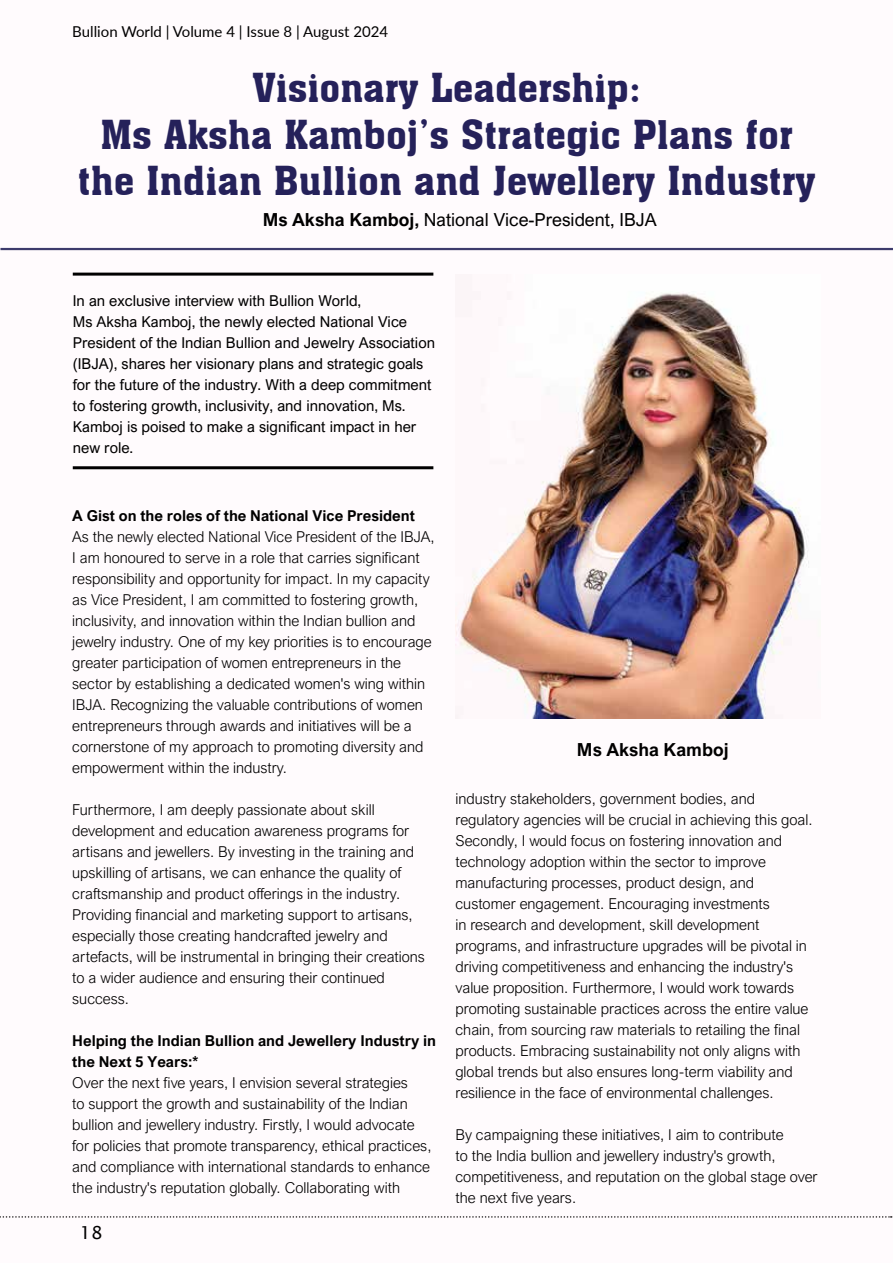
<style>
.page{position:relative;width:893px;height:1263px;background:#fffbfd}
.page>*{position:absolute;margin:0;border:0;box-sizing:border-box;transform-origin:0 0}
.t1{font:700 39px/46.8px "Aachen";color:#25215a;text-align:center}
.t2{font:18px "Arial Nova";color:#000}
.t3{font:700 18px "Arial Nova";color:#000}
.t4{font:18px "Lucida Sans Unicode";color:#000}
.t5{font:300 15px/21px "Arial Nova";color:#000}
.t6{font:15px/21px "Arial Nova";color:#000}
.t7{font:700 15px/21px "Arial Nova";color:#000}
.t8{font:15px "Lato";color:#000}
.s1{font-weight:700}
</style>
<div class="page">
<hr style="left:0;top:248px;width:893px;height:2px;background:#25235a">
<hr style="left:73px;top:273px;width:360px;height:3px;background:#000">
<hr style="left:73px;top:466px;width:360px;height:3px;background:#000">
<img style="left:456px;top:293px;width:353px;height:425px">
<svg style="left:0;top:1216px;width:892px;height:2px"></svg>
<p class="t8" style="left:72px;top:21px;width:317px">Bullion World | Volume 4 | Issue 8 | August 2024</p>
<h1 class="t1" style="left:78px;top:62px;width:739px">Visionary Leadership:<br>Ms Aksha Kamboj’s Strategic Plans for the Indian Bullion and Jewellery Industry</h1>
<p class="t2" style="left:263px;top:209px;width:395px"><span class="s1">Ms Aksha Kamboj,</span> National Vice-President, IBJA</p>
<p class="t6" style="left:73px;top:290px;width:364px">In an exclusive interview with Bullion World,<br>Ms Aksha Kamboj, the newly elected National Vice President of the Indian Bullion and Jewelry Association (IBJA), shares her visionary plans and strategic goals for the future of the industry. With a deep commitment to fostering growth, inclusivity, and innovation, Ms.<br>Kamboj is poised to make a significant impact in her new role.</p>
<p class="t7" style="left:72px;top:505px;width:344px">A Gist on the roles of the National Vice President</p>
<p class="t5" style="left:72px;top:526px;width:364px">As the newly elected National Vice President of the IBJA, I am honoured to serve in a role that carries significant responsibility and opportunity for impact. In my capacity as Vice President, I am committed to fostering growth, inclusivity, and innovation within the Indian bullion and jewelry industry. One of my key priorities is to encourage greater participation of women entrepreneurs in the sector by establishing a dedicated women's wing within IBJA. Recognizing the valuable contributions of women entrepreneurs through awards and initiatives will be a cornerstone of my approach to promoting diversity and empowerment within the industry.</p>
<p class="t5" style="left:72px;top:799px;width:354px">Furthermore, I am deeply passionate about skill development and education awareness programs for artisans and jewellers. By investing in the training and upskilling of artisans, we can enhance the quality of craftsmanship and product offerings in the industry.<br>Providing financial and marketing support to artisans, especially those creating handcrafted jewelry and artefacts, will be instrumental in bringing their creations to a wider audience and ensuring their continued success.</p>
<p class="t7" style="left:72px;top:1030px;width:365px">Helping the Indian Bullion and Jewellery Industry in the Next 5 Years:*</p>
<p class="t5" style="left:72px;top:1072px;width:361px">Over the next five years, I envision several strategies<br>to support the growth and sustainability of the Indian bullion and jewellery industry. Firstly, I would advocate for policies that promote transparency, ethical practices, and compliance with international standards to enhance the industry's reputation globally. Collaborating with</p>
<p class="t4" style="left:80px;top:1218px;width:24px">18</p>
<p class="t3" style="left:577px;top:739px;width:153px">Ms Aksha Kamboj</p>
<p class="t5" style="left:455px;top:789px;width:359px">industry stakeholders, government bodies, and regulatory agencies will be crucial in achieving this goal.<br>Secondly, I would focus on fostering innovation and technology adoption within the sector to improve manufacturing processes, product design, and customer engagement. Encouraging investments<br>in research and development, skill development programs, and infrastructure upgrades will be pivotal in driving competitiveness and enhancing the industry's value proposition. Furthermore, I would work towards promoting sustainable practices across the entire value chain, from sourcing raw materials to retailing the final products. Embracing sustainability not only aligns with global trends but also ensures long-term viability and resilience in the face of environmental challenges.</p>
<p class="t5" style="left:455px;top:1125px;width:364px">By campaigning these initiatives, I aim to contribute<br>to the India bullion and jewellery industry's growth, competitiveness, and reputation on the global stage over the next five years.</p>
</div>
